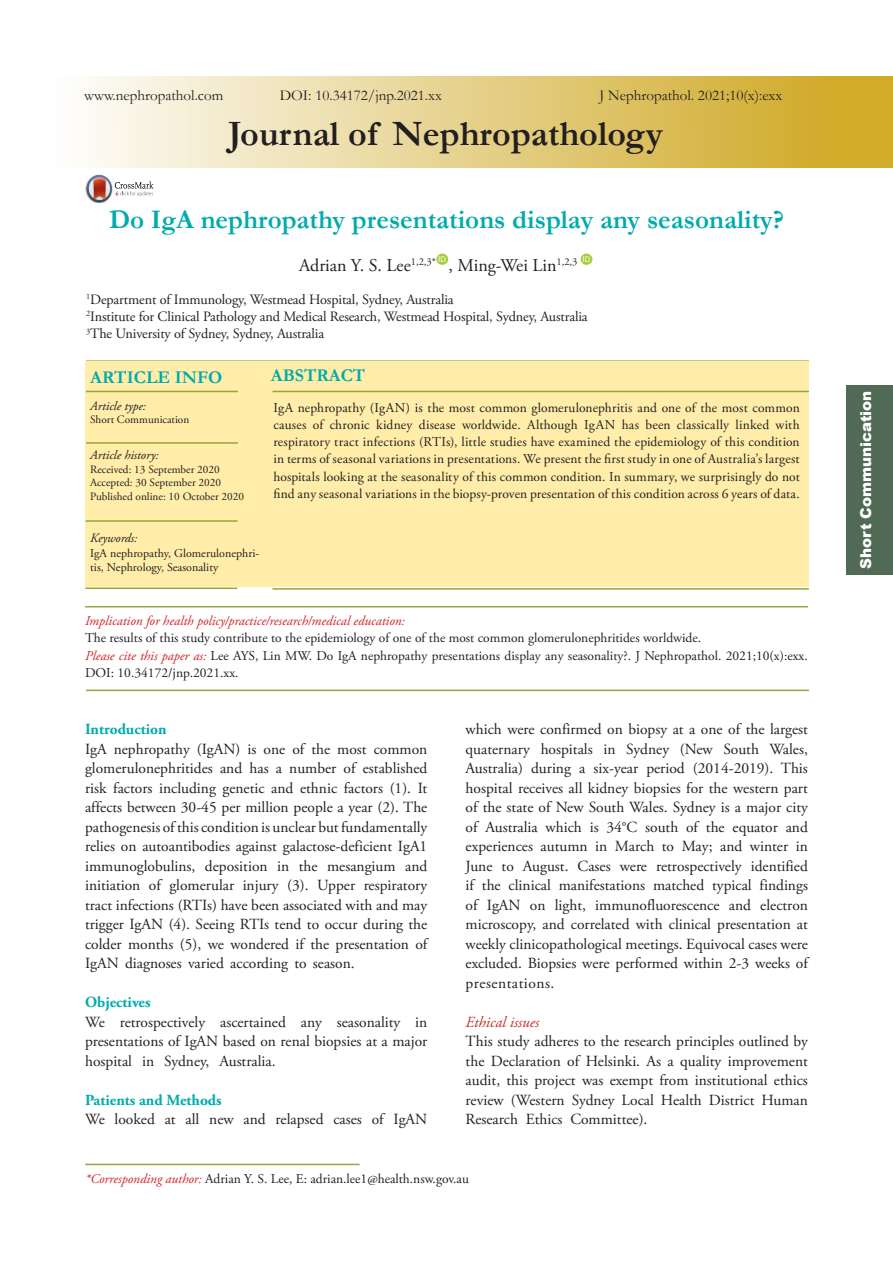
<style>
.page{position:relative;width:893px;height:1263px;background:#fff}
.page>*{position:absolute;margin:0;border:0;box-sizing:border-box;transform-origin:0 0}
.t1{font:700 36px "Garamond";color:#231f20}
.t2{font:700 27px "Garamond";color:#00aaad}
.t3{font:18px "Adobe Garamond Pro";color:#231f20}
.t4{font:700 18px "Garamond";color:#00aaad}
.t5{font:15.45px/19.5px "Adobe Garamond Pro";color:#231f20;text-align:justify}
.t6{font:700 15.45px "Adobe Garamond Pro";color:#00aaad}
.t7{font:italic 15.45px "Adobe Garamond Pro";color:#bf342a}
.t8{font:15px "Garamond";color:#231f20}
.t9{font:900 15px "Arial";color:#fff}
.t10{font:14.25px/17.1px "Adobe Garamond Pro";letter-spacing:-.01em;color:#231f20}
.t11{font:13.5px/17.2px "Adobe Garamond Pro";color:#231f20;text-align:justify}
.t12{font:italic 13.5px "Adobe Garamond Pro";color:#d1232a}
.t13{font:italic 12.75px "Adobe Garamond Pro";color:#231f20}
.t14{font:12px/14.4px "Adobe Garamond Pro";color:#231f20}
.t15{font:11.25px/14px "Adobe Garamond Pro";color:#231f20}
.s1{font-style:italic;color:#d1232a}
</style>
<div class="page">
<div style="left:0;top:76px;width:893px;height:92px;background:linear-gradient(to right,#fff,#cea51c)"></div>
<div style="left:436px;top:254px;width:12px;height:11px;background:#a6ce39;border-radius:50%"></div>
<div style="left:581px;top:254px;width:11px;height:11px;background:#a6ce39;border-radius:50%"></div>
<img style="left:85px;top:174px;width:17px;height:22px">
<svg style="left:87px;top:175px;width:67px;height:27px"></svg>
<hr style="left:85px;top:1164px;width:275px;height:1px;background:#90a83d">
<hr style="left:86px;top:360px;width:723px;height:1px;background:#90a83d">
<div style="left:85px;top:361px;width:724px;height:226px;background:#ffeda9"></div>
<hr style="left:86px;top:391px;width:152px;height:1px;background:#90a83d">
<hr style="left:273px;top:391px;width:536px;height:1px;background:#90a83d">
<hr style="left:86px;top:442px;width:152px;height:2px;background:#90a83d">
<hr style="left:86px;top:520px;width:151px;height:2px;background:#90a83d">
<hr style="left:85px;top:606px;width:723px;height:1px;background:#90a83d">
<hr style="left:86px;top:690px;width:723px;height:1px;background:#90a83d">
<hr style="left:85px;top:587px;width:152px;height:2px;background:#90a83d">
<hr style="left:272px;top:588px;width:537px;height:2px;background:#90a83d">
<div style="left:847px;top:385px;width:46px;height:189px;background:#516a56"></div>
<p class="t8" style="left:84px;top:85px;width:141px">www.nephropathol.com</p>
<p class="t8" style="left:280px;top:85px;width:164px">DOI: 10.34172/jnp.2021.xx</p>
<p class="t8" style="left:599px;top:85px;width:184px">J Nephropathol. 2021;10(x):exx</p>
<h1 class="t1" style="left:228px;top:109px;width:436px">Journal of Nephropathology</h1>
<h2 class="t2" style="left:109px;top:201px;width:676px">Do IgA nephropathy presentations display any seasonality?</h2>
<p class="t3" style="left:299px;top:255px;width:293px">Adrian Y. S. Lee<sup>1,2,3*</sup> <sup>ID</sup> , Ming-Wei Lin<sup>1,2,3</sup> <sup>ID</sup></p>
<p class="t10" style="left:86px;top:292px;width:503px"><sup>1</sup>Department of Immunology, Westmead Hospital, Sydney, Australia<br><sup>2</sup>Institute for Clinical Pathology and Medical Research, Westmead Hospital, Sydney, Australia<br><sup>3</sup>The University of Sydney, Sydney, Australia</p>
<p class="t4" style="left:90px;top:365px;width:134px">ARTICLE INFO</p>
<p class="t13" style="left:90px;top:398px;width:57px">Article type:</p>
<p class="t15" style="left:90px;top:413px;width:101px">Short Communication</p>
<p class="t13" style="left:90px;top:447px;width:70px">Article history:</p>
<p class="t15" style="left:90px;top:462px;width:155px">Received: 13 September 2020<br>Accepted: 30 September 2020<br>Published online: 10 October 2020</p>
<p class="t13" style="left:90px;top:531px;width:49px">Keywords:</p>
<p class="t14" style="left:90px;top:546px;width:171px">IgA nephropathy, Glomerulonephri&shy;tis, Nephrology, Seasonality</p>
<p class="t4" style="left:271px;top:363px;width:96px">ABSTRACT</p>
<p class="t11" style="left:273px;top:399px;width:528px">IgA nephropathy (IgAN) is the most common glomerulonephritis and one of the most common causes of chronic kidney disease worldwide. Although IgAN has been classically linked with respiratory tract infections (RTIs), little studies have examined the epidemiology of this condition in terms of seasonal variations in presentations. We present the first study in one of Australia’s largest hospitals looking at the seasonality of this common condition. In summary, we surprisingly do not find any seasonal variations in the biopsy-proven presentation of this condition across 6 years of data.</p>
<p class="t12" style="left:85px;top:613px;width:321px">Implication for health policy/practice/research/medical education:</p>
<p class="t11" style="left:85px;top:630px;width:724px;text-align:left">The results of this study contribute to the epidemiology of one of the most common glomerulonephritides worldwide.<br><span class="s1">Please cite this paper as:</span> Lee AYS, Lin MW. Do IgA nephropathy presentations display any seasonality?. J Nephropathol. 2021;10(x):exx.<br>DOI: 10.34172/jnp.2021.xx.</p>
<p class="t6" style="left:85px;top:720px;width:83px">Introduction</p>
<p class="t5" style="left:85px;top:739px;width:344px">IgA nephropathy (IgAN) is one of the most common glomerulonephritides and has a number of established risk factors including genetic and ethnic factors (1). It affects between 30-45 per million people a year (2). The pathogenesis of this condition is unclear but fundamentally relies on autoantibodies against galactose-deficient IgA1 immunoglobulins, deposition in the mesangium and initiation of glomerular injury (3). Upper respiratory tract infections (RTIs) have been associated with and may trigger IgAN (4). Seeing RTIs tend to occur during the colder months (5), we wondered if the presentation of IgAN diagnoses varied according to season.</p>
<p class="t6" style="left:85px;top:993px;width:67px">Objectives</p>
<p class="t5" style="left:85px;top:1012px;width:344px">We retrospectively ascertained any seasonality in presentations of IgAN based on renal biopsies at a major hospital in Sydney, Australia.</p>
<p class="t6" style="left:85px;top:1091px;width:138px">Patients and Methods</p>
<p class="t5" style="left:85px;top:1110px;width:344px">We looked at all new and relapsed cases of IgAN</p>
<p class="t5" style="left:466px;top:720px;width:344px">which were confirmed on biopsy at a one of the largest quaternary hospitals in Sydney (New South Wales, Australia) during a six-year period (2014-2019). This hospital receives all kidney biopsies for the western part of the state of New South Wales. Sydney is a major city of Australia which is 34°C south of the equator and experiences autumn in March to May; and winter in June to August. Cases were retrospectively identified if the clinical manifestations matched typical findings of IgAN on light, immunofluorescence and electron microscopy, and correlated with clinical presentation at weekly clinicopathological meetings. Equivocal cases were excluded. Biopsies were performed within 2-3 weeks of presentations.</p>
<p class="t7" style="left:466px;top:1012px;width:75px">Ethical issues</p>
<p class="t5" style="left:466px;top:1032px;width:344px">This study adheres to the research principles outlined by the Declaration of Helsinki. As a quality improvement audit, this project was exempt from institutional ethics review (Western Sydney Local Health District Human Research Ethics Committee).</p>
<p class="t11" style="left:85px;top:1171px;width:385px"><span class="s1">*Corresponding author:</span> Adrian Y. S. Lee, E: adrian.lee1@health.nsw.gov.au</p>
<p class="t9" style="left:855px;top:569px;width:180px;rotate:-90deg">Short Communication</p>
</div>
